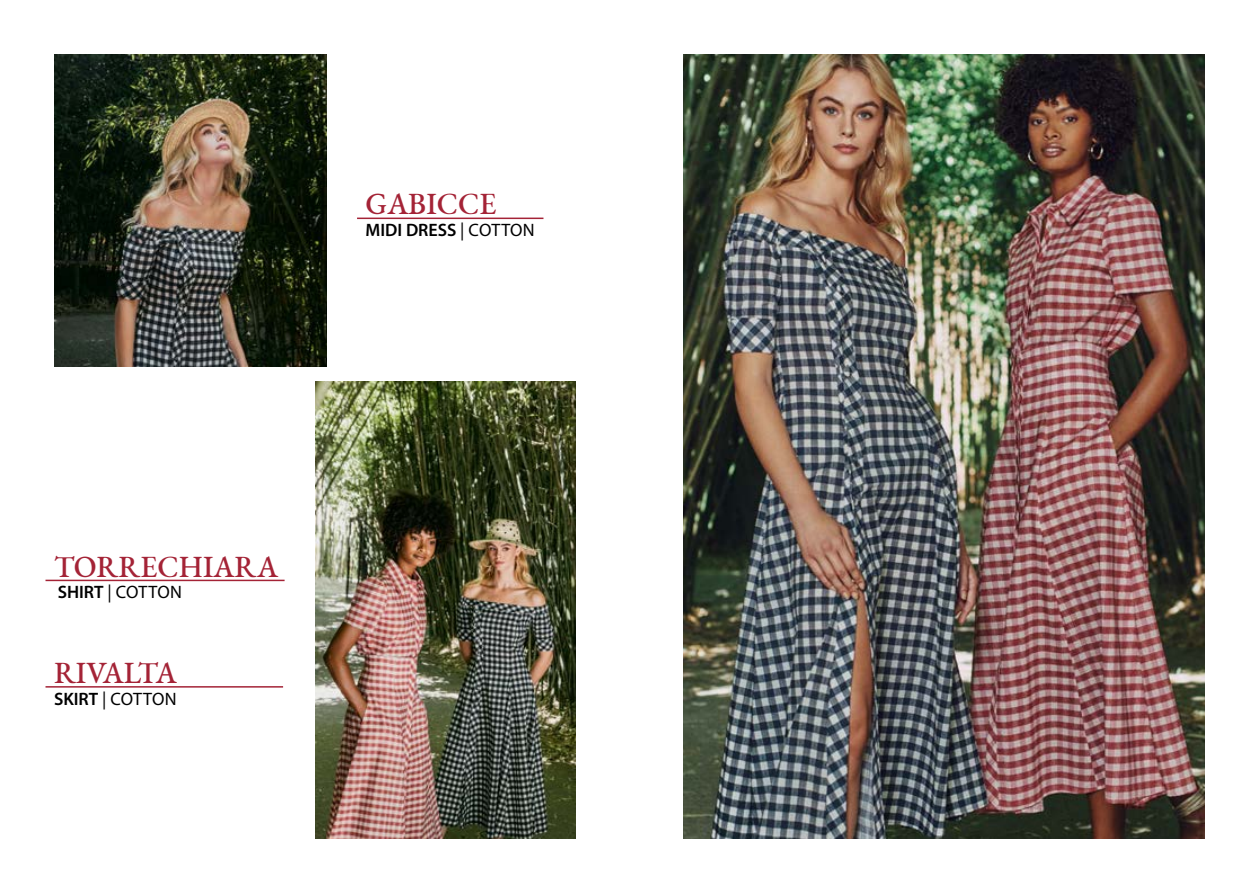
<style>
.page{position:relative;width:1259px;height:893px;background:#fff}
.page>*{position:absolute;margin:0;border:0;box-sizing:border-box;transform-origin:0 0}
.t1{font:500 30px "EB Garamond";color:#a42336}
.t2{font:500 30px "EB Garamond";letter-spacing:-.045em;color:#a42336}
.t3{font:18px "Myriad Pro";color:#000}
.t4{font:600 18px "Myriad Pro";color:#000}
.s1{font-weight:400}
.s2{font-weight:600}
</style>
<div class="page">
<img style="left:54px;top:54px;width:272px;height:312px">
<img style="left:684px;top:54px;width:520px;height:785px">
<hr style="left:357px;top:218px;width:186px;height:1px;background:#a42336">
<hr style="left:45px;top:580px;width:240px;height:1px;background:#a42336">
<hr style="left:45px;top:686px;width:238px;height:2px;background:#a42336">
<img style="left:315px;top:382px;width:260px;height:457px">
<h1 class="t1" style="left:365px;top:185px;width:132px">GABICCE</h1>
<p class="t4" style="left:365px;top:219px;width:171px">MIDI DRESS <span class="s1">| COTTON</span></p>
<h1 class="t1" style="left:54px;top:547px;width:226px">TORRECHIARA</h1>
<p class="t3" style="left:58px;top:581px;width:126px"><span class="s2">SHIRT</span> | COTTON</p>
<h1 class="t2" style="left:54px;top:653px;width:124px">RIVALTA</h1>
<p class="t3" style="left:54px;top:687px;width:124px"><span class="s2">SKIRT</span> | COTTON</p>
</div>
